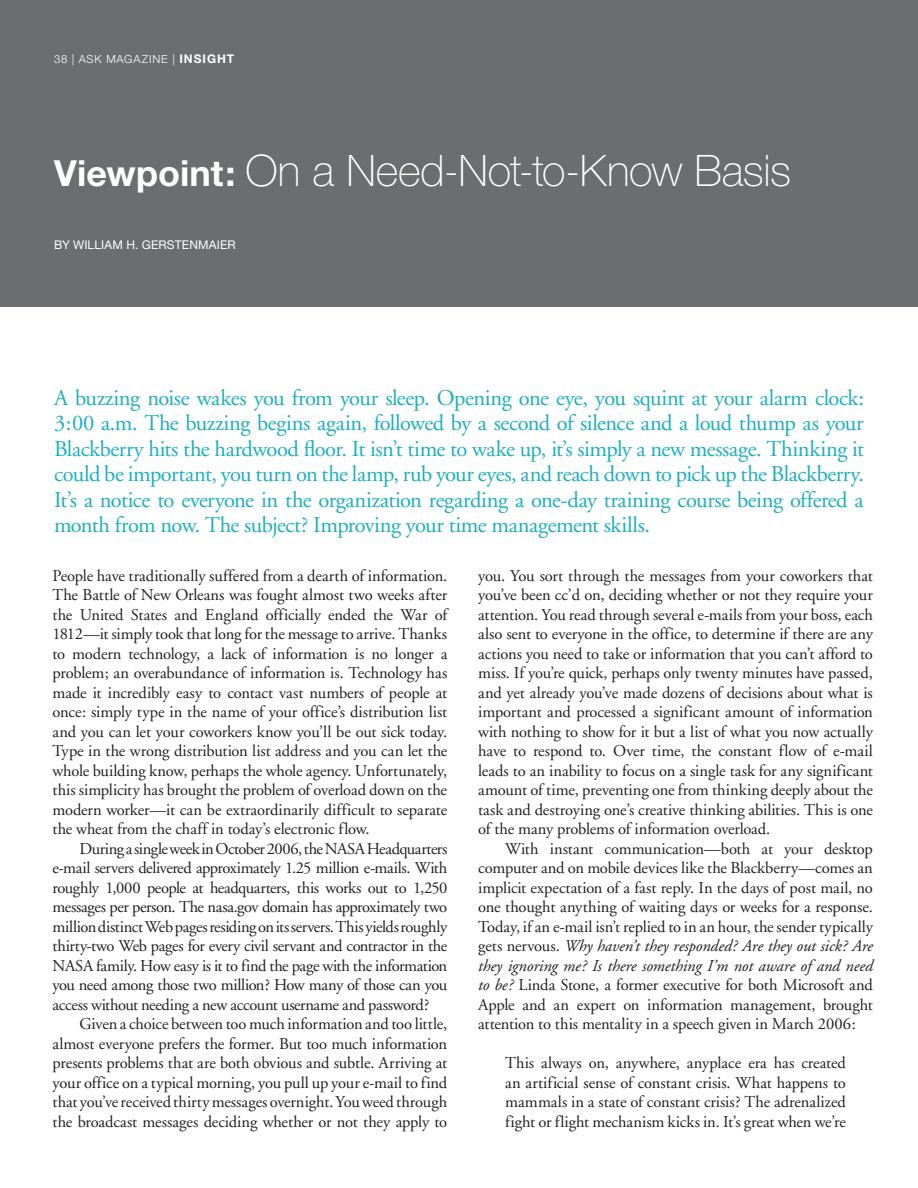
<style>
.page{position:relative;width:918px;height:1188px;background:#fff}
.page>*{position:absolute;margin:0;border:0;box-sizing:border-box;transform-origin:0 0}
.DEPTARMENT-HEAD{font:100 43.5px "Helvetica Neue";letter-spacing:-.005em;color:#fff}
.COMMON-INTRO{font:22.5px/25.5px "Adobe Garamond";letter-spacing:-.025em;color:#1cafc2;text-align:justify}
.COMMON-BODY{font:16.5px/19.5px "Adobe Garamond";letter-spacing:-.01em;color:#231f20;text-align:justify}
.COMMON-BODY-First{font:16.5px/19.5px "Adobe Garamond";letter-spacing:-.005em;color:#231f20;text-align:justify}
.t1{font:12px "Helvetica Neue";letter-spacing:.015em;color:#fff}
.t2{font:300 11.25px "Helvetica Neue";letter-spacing:.075em;color:#fff}
.s1{font-weight:700;font-size:12px}
.s2{font-weight:700;font-size:36px}
.s3{font-style:italic}
</style>
<div class="page">
<div style="left:0;top:0;width:918px;height:308px;background:#6c6d70"></div>
<p class="t2" style="left:54px;top:53px;width:182px">38 | ASK MAGAZINE | <span class="s1">INSIGHT</span></p>
<p class="DEPTARMENT-HEAD" style="left:54px;top:145px;width:739px"><span class="s2">Viewpoint:</span> On a Need-Not-to-Know Basis</p>
<p class="t1" style="left:54px;top:238px;width:183px">BY WILLIAM H. GERSTENMAIER</p>
<p class="COMMON-INTRO" style="left:54px;top:386px;width:811px">A buzzing noise wakes you from your sleep. Opening one eye, you squint at your alarm clock:<br>3:00 a.m. The buzzing begins again, followed by a second of silence and a loud thump as your Blackberry hits the hardwood floor. It isn’t time to wake up, it’s simply a new message. Thinking it could be important, you turn on the lamp, rub your eyes, and reach down to pick up the Blackberry.<br>It’s a notice to everyone in the organization regarding a one-day training course being offered a month from now. The subject? Improving your time management skills.</p>
<p class="COMMON-BODY-First" style="left:52px;top:566px;width:396px">People have traditionally suffered from a dearth of information.<br>The Battle of New Orleans was fought almost two weeks after the United States and England officially ended the War of 1812—it simply took that long for the message to arrive. Thanks to modern technology, a lack of information is no longer a problem; an overabundance of information is. Technology has made it incredibly easy to contact vast numbers of people at once: simply type in the name of your office’s distribution list and you can let your coworkers know you’ll be out sick today.<br>Type in the wrong distribution list address and you can let the whole building know, perhaps the whole agency. Unfortunately, this simplicity has brought the problem of overload down on the modern worker—it can be extraordinarily difficult to separate the wheat from the chaff in today’s electronic flow.</p>
<p class="COMMON-BODY" style="left:52px;top:839px;width:396px;text-indent:27px">During a single week in October 2006, the NASA Headquarters e-mail servers delivered approximately 1.25 million e-mails. With roughly 1,000 people at headquarters, this works out to 1,250 messages per person. The nasa.gov domain has approximately two million distinct Web pages residing on its servers. This yields roughly thirty-two Web pages for every civil servant and contractor in the NASA family. How easy is it to find the page with the information you need among those two million? How many of those can you access without needing a new account username and password?</p>
<p class="COMMON-BODY" style="left:52px;top:1015px;width:396px;text-indent:27px">Given a choice between too much information and too little, almost everyone prefers the former. But too much information presents problems that are both obvious and subtle. Arriving at your office on a typical morning, you pull up your e-mail to find that you’ve received thirty messages overnight. You weed through the broadcast messages deciding whether or not they apply to</p>
<p class="COMMON-BODY" style="left:478px;top:566px;width:396px">you. You sort through the messages from your coworkers that you’ve been cc’d on, deciding whether or not they require your attention. You read through several e-mails from your boss, each also sent to everyone in the office, to determine if there are any actions you need to take or information that you can’t afford to miss. If you’re quick, perhaps only twenty minutes have passed, and yet already you’ve made dozens of decisions about what is important and processed a significant amount of information with nothing to show for it but a list of what you now actually have to respond to. Over time, the constant flow of e-mail leads to an inability to focus on a single task for any significant amount of time, preventing one from thinking deeply about the task and destroying one’s creative thinking abilities. This is one of the many problems of information overload.</p>
<p class="COMMON-BODY" style="left:478px;top:839px;width:396px;text-indent:27px">With instant communication—both at your desktop computer and on mobile devices like the Blackberry—comes an implicit expectation of a fast reply. In the days of post mail, no one thought anything of waiting days or weeks for a response.<br>Today, if an e-mail isn’t replied to in an hour, the sender typically gets nervous. <span class="s3">Why haven’t they responded? Are they out sick? Are they ignoring me? Is there something I’m not aware of and need to be?</span> Linda Stone, a former executive for both Microsoft and Apple and an expert on information management, brought attention to this mentality in a speech given in March 2006:</p>
<p class="COMMON-BODY" style="left:505px;top:1054px;width:342px">This always on, anywhere, anyplace era has created an artificial sense of constant crisis. What happens to mammals in a state of constant crisis? The adrenalized fight or flight mechanism kicks in. It’s great when we’re</p>
</div>
